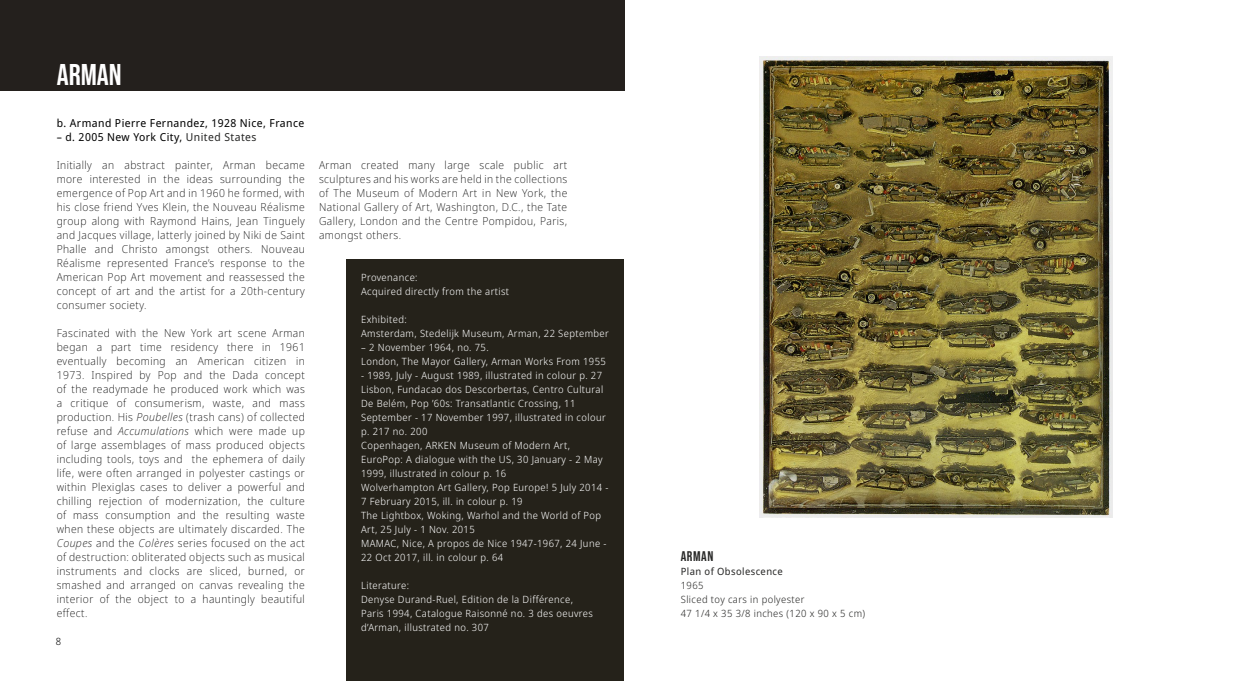
<style>
.page{position:relative;width:1248px;height:681px;background:#fff}
.page>*{position:absolute;margin:0;border:0;box-sizing:border-box;transform-origin:0 0}
.t1{font:700 30px "Bebas Neue Pro";color:#fff}
.t2{font:700 14px "Bebas Neue Pro";letter-spacing:.04em;color:#282827}
.t3{font:200 11px/14px "Noto Sans Display";letter-spacing:.04em;color:#000;text-align:justify}
.t4{font:11px "Noto Sans Display";letter-spacing:.04em;color:#000}
.t5{font:300 10px/14px "Noto Sans Display";letter-spacing:.04em;color:#fff}
.t6{font:300 10px/14px "Noto Sans Display";letter-spacing:.04em;color:#282827}
.t7{font:10px "Noto Sans Display";letter-spacing:.04em;color:#282827}
.t8{font:300 10px "Noto Sans Display";color:#000}
.s1{color:#282827}
.s2{font-style:italic}
</style>
<div class="page">
<div style="left:0;top:0;width:624px;height:91px;background:#24201d"></div>
<img style="left:759px;top:57px;width:353px;height:460px">
<div style="left:345px;top:259px;width:278px;height:421px;background:#25221a"></div>
<h1 class="t1" style="left:57px;top:57px;width:66px">ARMAN</h1>
<p class="t4" style="left:57px;top:115px;width:249px">b. Armand Pierre Fernandez, 1928 Nice, France</p>
<p class="t4" style="left:57px;top:129px;width:201px">– d. 2005 New York City, <span class="s1">United States</span></p>
<p class="t3" style="left:57px;top:158px;width:250px">Initially an abstract painter, Arman became more interested in the ideas surrounding the emergence of Pop Art and in 1960 he formed, with his close friend Yves Klein, the Nouveau Réalisme group along with Raymond Hains, Jean Tinguely and Jacques village, latterly joined by Niki de Saint Phalle and Christo amongst others. Nouveau Réalisme represented France’s response to the American Pop Art movement and reassessed the concept of art and the artist for a 20th-century consumer society.</p>
<p class="t3" style="left:57px;top:326px;width:250px">Fascinated with the New York art scene Arman began a part time residency there in 1961 eventually becoming an American citizen in 1973. Inspired by Pop and the Dada concept of the readymade he produced work which was a critique of consumerism, waste, and mass production. His <span class="s2">Poubelles</span> (trash cans) of collected refuse and <span class="s2">Accumulations</span> which were made up of large assemblages of mass produced objects including tools, toys and the ephemera of daily life, were often arranged in polyester castings or within Plexiglas cases to deliver a powerful and chilling rejection of modernization, the culture of mass consumption and the resulting waste when these objects are ultimately discarded. The <span class="s2">Coupes</span> and the <span class="s2">Colères</span> series focused on the act of destruction: obliterated objects such as musical instruments and clocks are sliced, burned, or smashed and arranged on canvas revealing the interior of the object to a hauntingly beautiful effect.</p>
<p class="t8" style="left:56px;top:634px;width:7px">8</p>
<p class="t3" style="left:319px;top:158px;width:250px">Arman created many large scale public art sculptures and his works are held in the collections of The Museum of Modern Art in New York, the National Gallery of Art, Washington, D.C., the Tate Gallery, London and the Centre Pompidou, Paris, amongst others.</p>
<p class="t5" style="left:361px;top:270px;width:149px">Provenance:<br>Acquired directly from the artist</p>
<p class="t5" style="left:361px;top:312px;width:249px">Exhibited:<br>Amsterdam, Stedelijk Museum, Arman, 22 September</p>
<p class="t5" style="left:361px;top:340px;width:246px">– 2 November 1964, no. 75.<br>London, The Mayor Gallery, Arman Works From 1955</p>
<p class="t5" style="left:361px;top:368px;width:249px">- 1989, July - August 1989, illustrated in colour p. 27<br>Lisbon, Fundacao dos Descorbertas, Centro Cultural De Belém, Pop ’60s: Transatlantic Crossing, 11<br>September - 17 November 1997, illustrated in colour p. 217 no. 200<br>Copenhagen, ARKEN Museum of Modern Art, EuroPop: A dialogue with the US, 30 January - 2 May 1999, illustrated in colour p. 16<br>Wolverhampton Art Gallery, Pop Europe! 5 July 2014 - 7 February 2015, ill. in colour p. 19<br>The Lightbox, Woking, Warhol and the World of Pop Art, 25 July - 1 Nov. 2015<br>MAMAC, Nice, A propos de Nice 1947-1967, 24 June - 22 Oct 2017, ill. in colour p. 64</p>
<p class="t5" style="left:361px;top:578px;width:233px">Literature:<br>Denyse Durand-Ruel, Edition de la Différence, Paris 1994, Catalogue Raisonné no. 3 des oeuvres d’Arman, illustrated no. 307</p>
<p class="t2" style="left:680px;top:548px;width:34px">ARMAN</p>
<p class="t7" style="left:680px;top:564px;width:103px">Plan of Obsolescence</p>
<p class="t6" style="left:680px;top:578px;width:186px">1965<br>Sliced toy cars in polyester<br>47 1/4 x 35 3/8 inches (120 x 90 x 5 cm)</p>
</div>
